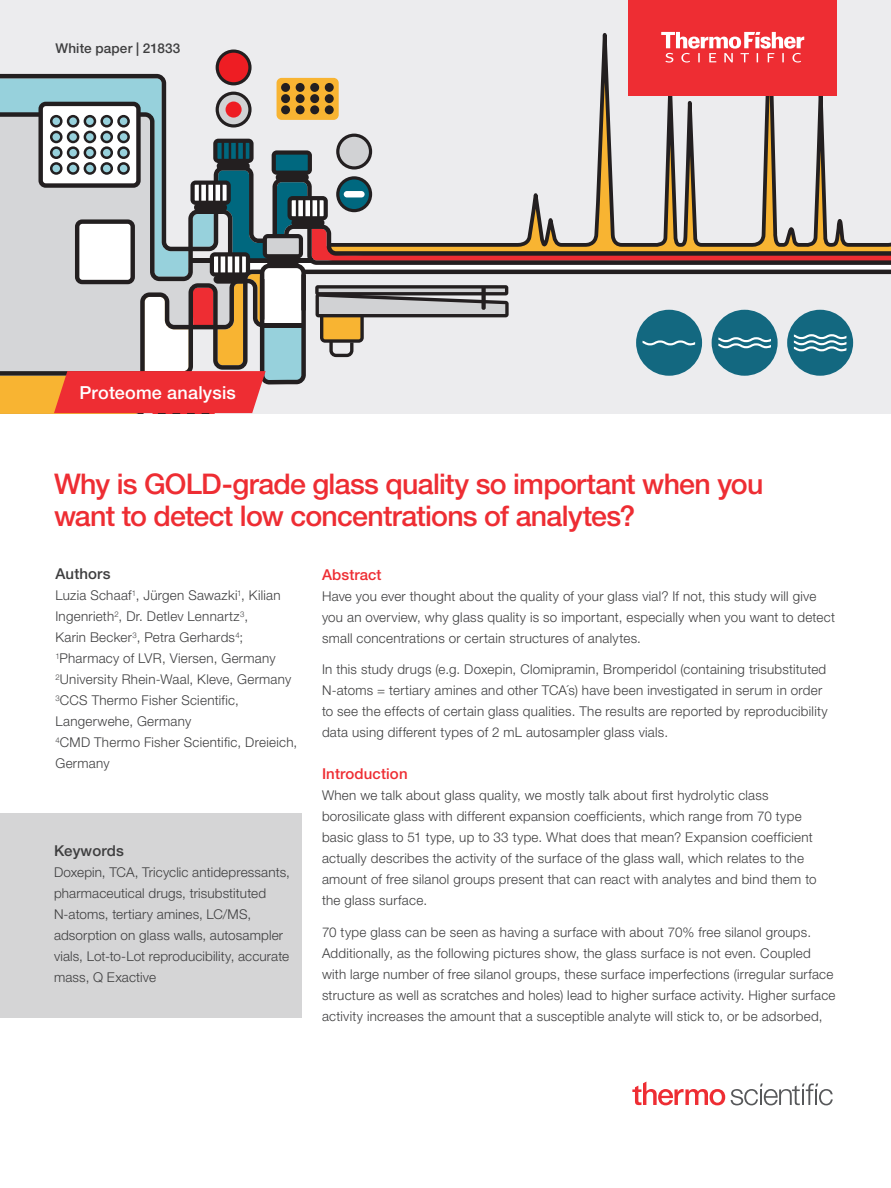
<style>
.page{position:relative;width:891px;height:1188px;background:#fff}
.page>*{position:absolute;margin:0;border:0;box-sizing:border-box;transform-origin:0 0}
.t1{font:500 28.5px/31.5px "Helvetica Neue LTW1 G";letter-spacing:-.025em;color:#ee2d33}
.t2{font:500 18px "Helvetica Neue LTW1 G";letter-spacing:.01em;color:#fff}
.t3{font:500 15px "Helvetica Neue LTW1 G";letter-spacing:.01em;color:#ee2d33}
.t4{font:500 15px "Helvetica Neue LTW1 G";letter-spacing:.01em;color:#3e3e3f}
.t5{font:300 13.5px/21px "Helvetica Neue LTW1 G";letter-spacing:.02em;color:#3e3e3f}
.t6{font:500 13.5px "Helvetica Neue LT Std";letter-spacing:.01em;color:#3e3e3f}
</style>
<div class="page">
<div style="left:0;top:0;width:891px;height:413px;background:#ececee"></div>
<div style="left:0;top:813px;width:302px;height:204px;background:#d5d5d6"></div>
<div style="left:628px;top:0;width:209px;height:95px;background:#ee2d33"></div>
<svg style="left:0;top:32px;width:891px;height:381px"></svg>
<svg style="left:731px;top:1084px;width:102px;height:21px"></svg>
<svg style="left:632px;top:1082px;width:93px;height:23px"></svg>
<p class="t6" style="left:55px;top:41px;width:126px">White paper | 21833</p>
<h2 class="t2" style="left:80px;top:381px;width:158px">Proteome analysis</h2>
<h1 class="t1" style="left:54px;top:468px;width:711px">Why is GOLD-grade glass quality so important when you want to detect low concentrations of analytes?</h1>
<p class="t4" style="left:55px;top:565px;width:57px">Authors</p>
<p class="t5" style="left:55px;top:585px;width:243px">Luzia Schaaf<sup>1</sup>, Jürgen Sawazki<sup>1</sup>, Kilian<br>Ingenrieth<sup>2</sup>, Dr. Detlev Lennartz<sup>3</sup>,<br>Karin Becker<sup>3</sup>, Petra Gerhards<sup>4</sup>;<br><sup>1</sup>Pharmacy of LVR, Viersen, Germany<br><sup>2</sup>University Rhein-Waal, Kleve, Germany<br><sup>3</sup>CCS Thermo Fisher Scientific,<br>Langerwehe, Germany<br><sup>4</sup>CMD Thermo Fisher Scientific, Dreieich,<br>Germany</p>
<p class="t4" style="left:54px;top:841px;width:71px">Keywords</p>
<p class="t5" style="left:54px;top:861px;width:237px">Doxepin, TCA, Tricyclic antidepressants, pharmaceutical drugs, trisubstituted N-atoms, tertiary amines, LC/MS, adsorption on glass walls, autosampler vials, Lot-to-Lot reproducibility, accurate mass, Q Exactive</p>
<p class="t3" style="left:322px;top:566px;width:61px">Abstract</p>
<p class="t5" style="left:322px;top:586px;width:515px">Have you ever thought about the quality of your glass vial? If not, this study will give you an overview, why glass quality is so important, especially when you want to detect small concentrations or certain structures of analytes.</p>
<p class="t5" style="left:322px;top:659px;width:507px">In this study drugs (e.g. Doxepin, Clomipramin, Bromperidol (containing trisubstituted N-atoms = tertiary amines and other TCA´s) have been investigated in serum in order to see the effects of certain glass qualities. The results are reported by reproducibility data using different types of 2 mL autosampler glass vials.</p>
<p class="t3" style="left:322px;top:765px;width:87px">Introduction</p>
<p class="t5" style="left:322px;top:785px;width:496px">When we talk about glass quality, we mostly talk about first hydrolytic class borosilicate glass with different expansion coefficients, which range from 70 type basic glass to 51 type, up to 33 type. What does that mean? Expansion coefficient actually describes the activity of the surface of the glass wall, which relates to the amount of free silanol groups present that can react with analytes and bind them to the glass surface.</p>
<p class="t5" style="left:322px;top:922px;width:515px">70 type glass can be seen as having a surface with about 70% free silanol groups.<br>Additionally, as the following pictures show, the glass surface is not even. Coupled with large number of free silanol groups, these surface imperfections (irregular surface structure as well as scratches and holes) lead to higher surface activity. Higher surface activity increases the amount that a susceptible analyte will stick to, or be adsorbed,</p>
</div>
